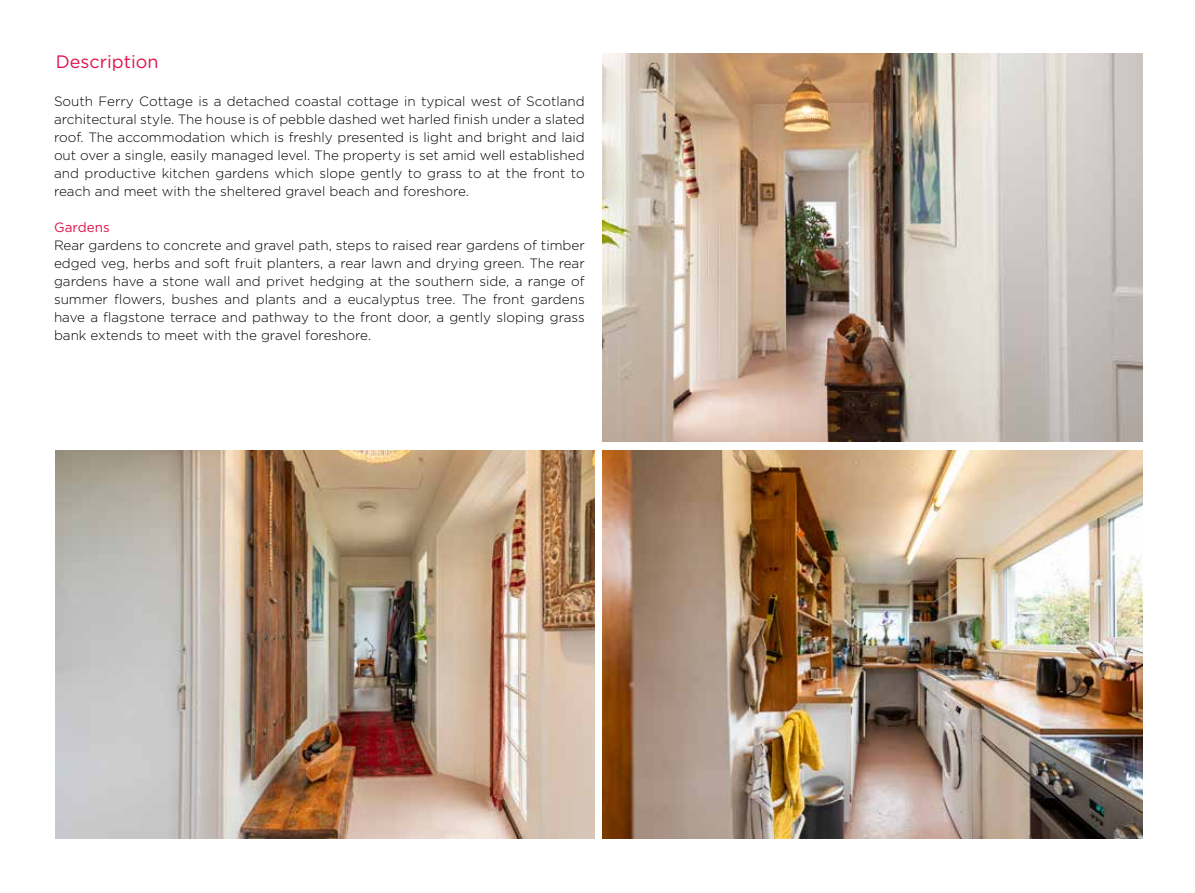
<style>
.page{position:relative;width:1195px;height:893px;background:#fff}
.page>*{position:absolute;margin:0;border:0;box-sizing:border-box;transform-origin:0 0}
.t1{font:18px "Gotham";color:#e1134f}
.t2{font:300 13.5px/18px "Gotham";color:#000;text-align:justify}
.t3{font:13.5px "Gotham";color:#e1134f}
</style>
<div class="page">
<img style="left:603px;top:54px;width:539px;height:388px">
<img style="left:55px;top:450px;width:540px;height:389px">
<img style="left:603px;top:450px;width:539px;height:389px">
<h1 class="t1" style="left:56px;top:51px;width:104px">Description</h1>
<p class="t2" style="left:54px;top:92px;width:532px">South Ferry Cottage is a detached coastal cottage in typical west of Scotland architectural style. The house is of pebble dashed wet harled finish under a slated roof. The accommodation which is freshly presented is light and bright and laid out over a single, easily managed level. The property is set amid well established and productive kitchen gardens which slope gently to grass to at the front to reach and meet with the sheltered gravel beach and foreshore.</p>
<p class="t3" style="left:54px;top:219px;width:57px">Gardens</p>
<p class="t2" style="left:54px;top:236px;width:532px">Rear gardens to concrete and gravel path, steps to raised rear gardens of timber edged veg, herbs and soft fruit planters, a rear lawn and drying green. The rear gardens have a stone wall and privet hedging at the southern side, a range of summer flowers, bushes and plants and a eucalyptus tree. The front gardens have a flagstone terrace and pathway to the front door, a gently sloping grass bank extends to meet with the gravel foreshore.</p>
</div>
